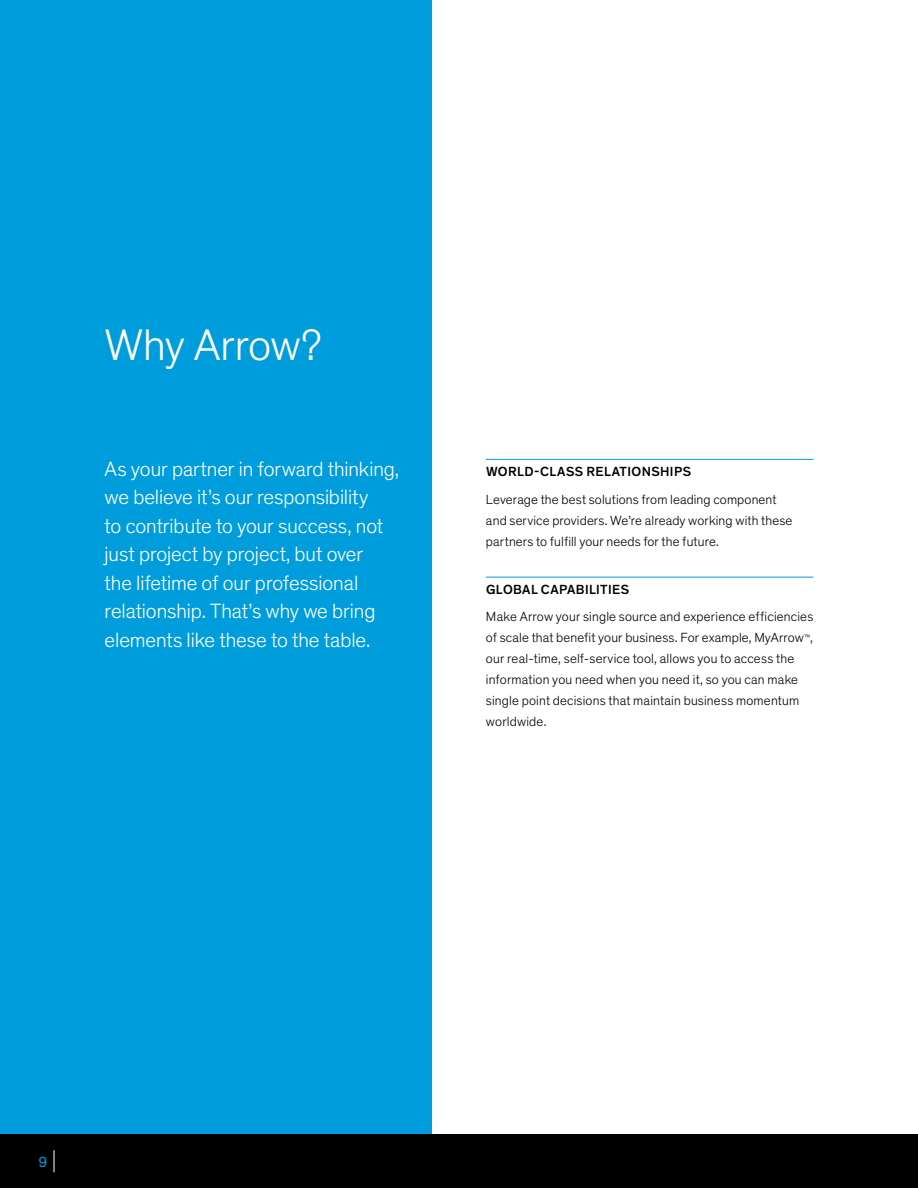
<style>
.page{position:relative;width:918px;height:1188px;background:#fff}
.page>*{position:absolute;margin:0;border:0;box-sizing:border-box;transform-origin:0 0}
.t1{font:300 45px "Theinhardt";letter-spacing:-.015em;color:#fff}
.t2{font:300 21px/28.5px "Theinhardt";letter-spacing:-.005em;color:#fff}
.t3{font:15px "Theinhardt";color:#009ddc}
.t4{font:300 13.5px/21px "Theinhardt";letter-spacing:.01em;color:#000}
.t5{font:500 13.5px "Theinhardt";letter-spacing:.03em;color:#000}
</style>
<div class="page">
<div style="left:0;top:1134px;width:918px;height:54px;background:#000"></div>
<svg style="left:54px;top:1150px;width:1px;height:22px"></svg>
<div style="left:0;top:0;width:432px;height:1134px;background:#009ddc"></div>
<hr style="left:486px;top:459px;width:327px;height:1px;background:#009ddc">
<hr style="left:486px;top:577px;width:327px;height:1px;background:#009ddc">
<h1 class="t1" style="left:105px;top:319px;width:219px">Why Arrow?</h1>
<p class="t2" style="left:105px;top:455px;width:296px">As your partner in forward thinking, we believe it’s our responsibility<br>to contribute to your success, not just project by project, but over<br>the lifetime of our professional relationship. That’s why we bring elements like these to the table.</p>
<p class="t5" style="left:486px;top:463px;width:207px">WORLD-CLASS RELATIONSHIPS</p>
<p class="t4" style="left:486px;top:489px;width:308px">Leverage the best solutions from leading component and service providers. We’re already working with these partners to fulfill your needs for the future.</p>
<p class="t5" style="left:486px;top:581px;width:145px">GLOBAL CAPABILITIES</p>
<p class="t4" style="left:486px;top:607px;width:329px">Make Arrow your single source and experience efficiencies of scale that benefit your business. For example, MyArrow<sup>™</sup>, our real-time, self-service tool, allows you to access the information you need when you need it, so you can make single point decisions that maintain business momentum worldwide.</p>
<p class="t3" style="left:38px;top:1154px;width:10px">9</p>
</div>
